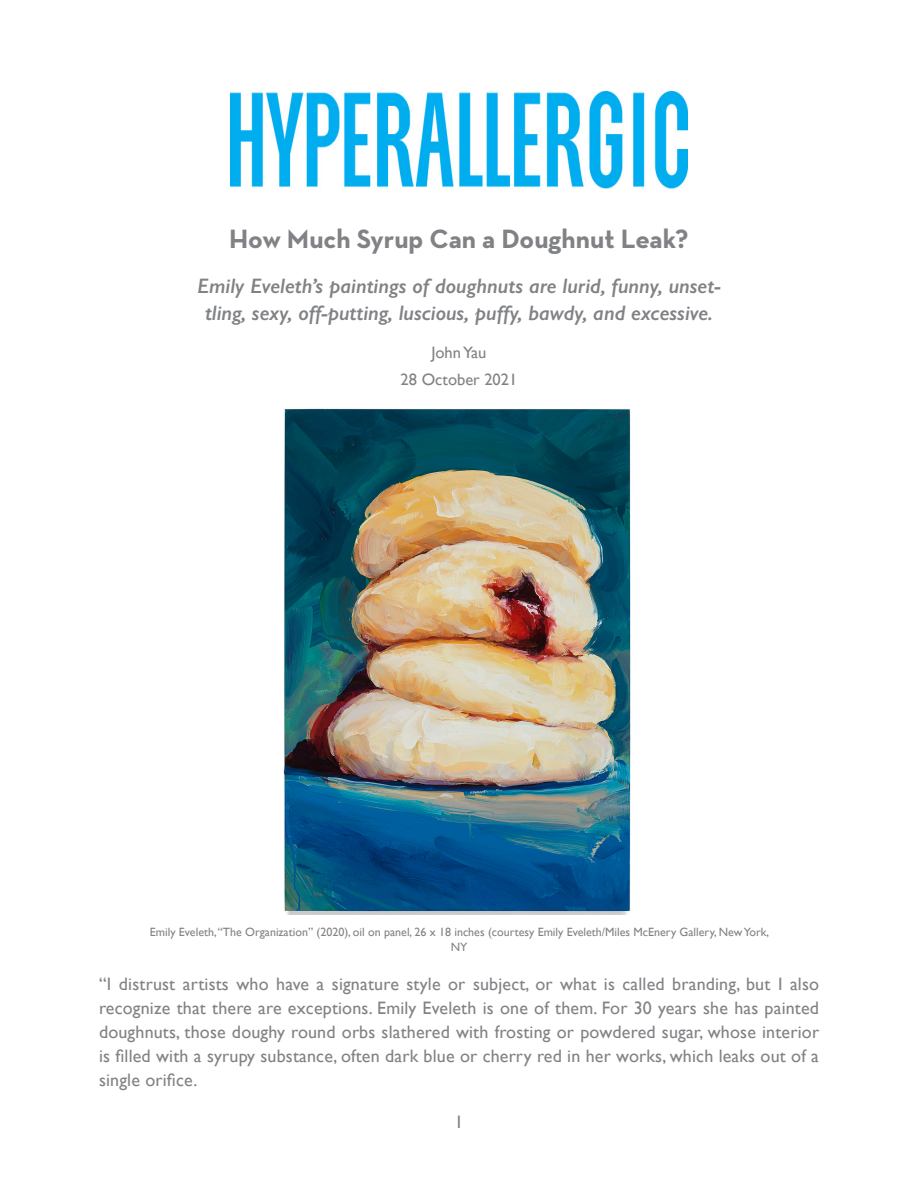
<style>
.page{position:relative;width:918px;height:1188px;background:#fff}
.page>*{position:absolute;margin:0;border:0;box-sizing:border-box;transform-origin:0 0}
.t1{font:700 27px "Neutra Text";color:#808285}
.t2{font:italic 600 21px/27px "Gill Sans";color:#808285;text-align:center}
.t3{font:18px/24px "Gill Sans";letter-spacing:.01em;color:#808285;text-align:justify}
.t4{font:16.5px "Gill Sans";color:#808285}
.t5{font:12px/15px "Gill Sans";color:#808285;text-align:center}
</style>
<div class="page">
<img style="left:231px;top:92px;width:456px;height:97px">
<img style="left:283px;top:408px;width:348px;height:507px">
<p class="t1" style="left:229px;top:222px;width:461px">How Much Syrup Can a Doughnut Leak?</p>
<p class="t2" style="left:197px;top:272px;width:525px">Emily Eveleth’s paintings of doughnuts are lurid, funny, unset&shy;tling, sexy, off-putting, luscious, puffy, bawdy, and excessive.</p>
<p class="t4" style="left:432px;top:342px;width:56px">John Yau</p>
<p class="t4" style="left:401px;top:369px;width:118px">28 October 2021</p>
<p class="t5" style="left:150px;top:925px;width:621px">Emily Eveleth, “The Organization” (2020), oil on panel, 26 x 18 inches (courtesy Emily Eveleth/Miles McEnery Gallery, New York,<br>NY</p>
<p class="t3" style="left:99px;top:972px;width:722px">“I distrust artists who have a signature style or subject, or what is called branding, but I also recognize that there are exceptions. Emily Eveleth is one of them. For 30 years she has painted doughnuts, those doughy round orbs slathered with frosting or powdered sugar, whose interior is filled with a syrupy substance, often dark blue or cherry red in her works, which leaks out of a single orifice.</p>
<p class="t3" style="left:454px;top:1110px;width:10px">1</p>
</div>
